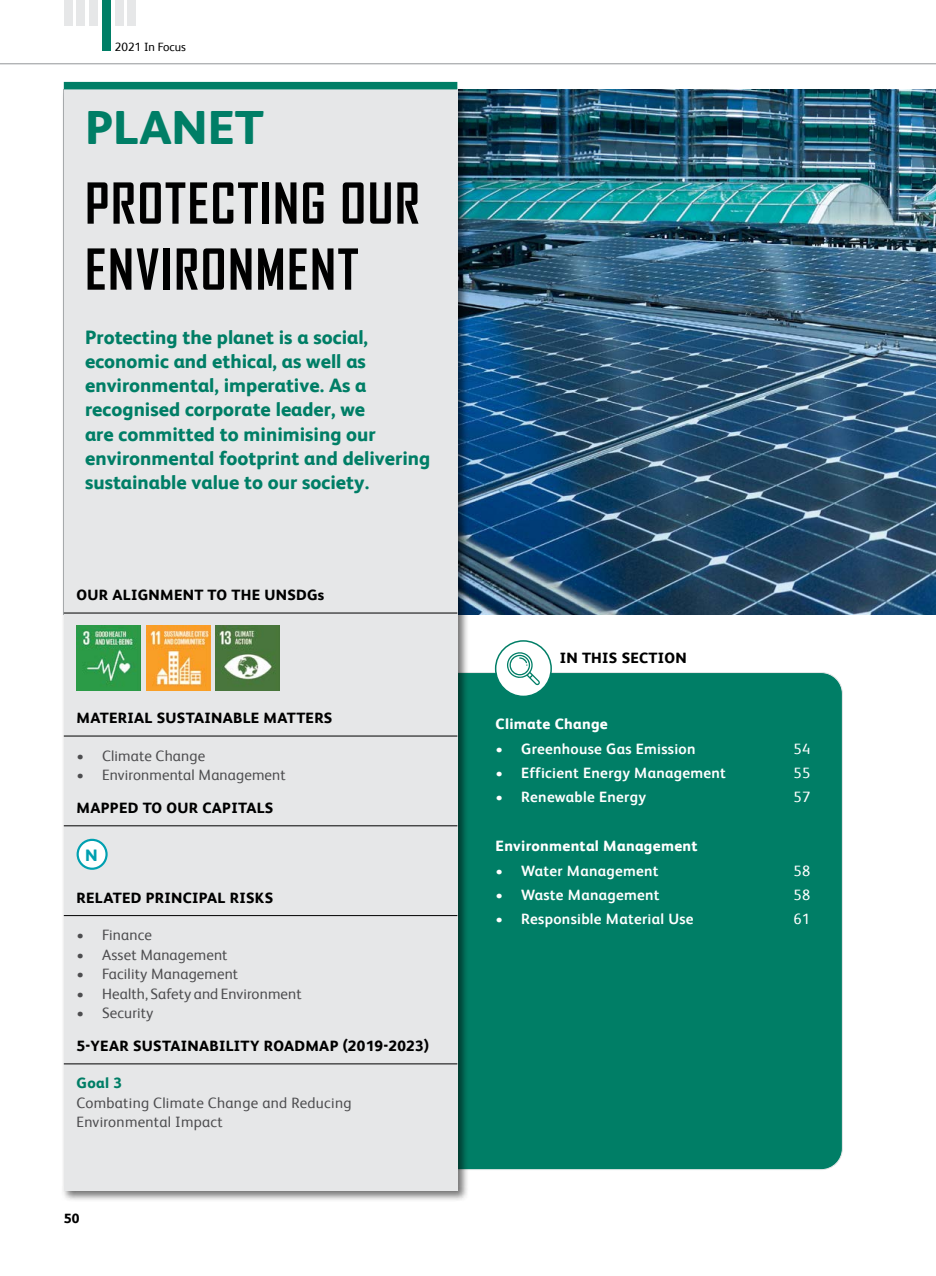
<style>
.page{position:relative;width:936px;height:1276px;background:#fff}
.page>*{position:absolute;margin:0;border:0;box-sizing:border-box;transform-origin:0 0}
.t1{font:700 54px/66px "Agency FB";letter-spacing:.03em;color:#000}
.t2{font:800 48px "FS Albert Pro";color:#007e66}
.t3{font:800 19.5px/24px "FS Albert Pro";color:#007e66}
.t4{font:800 16.65px "FS Albert Pro";color:#00a0b0}
.t5{font:15px/19.5px "FS Albert Pro";letter-spacing:.01em;color:#4d4d4f}
.t6{font:800 15px "FS Albert Pro";letter-spacing:.02em;color:#000}
.t7{font:700 15px "FS Albert Pro";letter-spacing:.02em;color:#fff}
.t8{font:800 15px "FS Albert Pro";letter-spacing:.02em;color:#fff}
.t9{font:15px "FS Albert Pro";letter-spacing:.02em;color:#fff}
.t10{font:800 15px "FS Albert Pro";color:#007e66}
.t11{font:800 13.5px "FS Albert Pro";color:#000}
.t12{font:12px "FS Albert Pro";color:#000}
</style>
<div class="page">
<div style="left:64px;top:0;width:8px;height:26px;background:#e6e7e8"></div>
<div style="left:115px;top:0;width:8px;height:26px;background:#e6e7e8"></div>
<div style="left:89px;top:0;width:9px;height:26px;background:#e6e7e8"></div>
<div style="left:77px;top:0;width:8px;height:26px;background:#e6e7e8"></div>
<div style="left:102px;top:0;width:9px;height:51px;background:#007e66"></div>
<hr style="left:0;top:64px;width:935px;height:1px;background:#939598">
<div style="left:128px;top:0;width:8px;height:26px;background:#e6e7e8"></div>
<div style="left:469px;top:672px;width:374px;height:498px;background:#007e66"></div>
<div style="left:495px;top:641px;width:56px;height:55px;background:#fff;border-radius:50%"></div>
<div style="left:495px;top:640px;width:57px;height:57px;border:2px solid #007e66;border-radius:50%"></div>
<svg style="left:507px;top:652px;width:33px;height:33px"></svg>
<img style="left:469px;top:89px;width:466px;height:526px">
<div style="left:61px;top:87px;width:408px;height:1115px;background:#000;opacity:.55"></div>
<div style="left:64px;top:89px;width:393px;height:1102px;background:#e6e7e8"></div>
<div style="left:64px;top:82px;width:393px;height:7px;background:#007e66"></div>
<hr style="left:64px;top:613px;width:393px;height:1px;background:#000">
<img style="left:77px;top:626px;width:64px;height:64px">
<img style="left:146px;top:626px;width:64px;height:64px">
<img style="left:216px;top:626px;width:64px;height:64px">
<hr style="left:64px;top:736px;width:393px;height:1px;background:#000">
<hr style="left:64px;top:915px;width:393px;height:1px;background:#000">
<hr style="left:64px;top:1063px;width:393px;height:1px;background:#000">
<hr style="left:64px;top:825px;width:393px;height:1px;background:#000">
<div style="left:78px;top:840px;width:28px;height:28px;background:#fff;border-radius:50%"></div>
<div style="left:77px;top:838px;width:31px;height:32px;border:2px solid #00a0b0;border-radius:50%"></div>
<p class="t12" style="left:115px;top:38px;width:73px">2021 In Focus</p>
<h2 class="t2" style="left:85px;top:90px;width:180px">PLANET</h2>
<h1 class="t1" style="left:85px;top:169px;width:336px">PROTECTING OUR<br>ENVIRONMENT</h1>
<p class="t3" style="left:85px;top:324px;width:347px">Protecting the planet is a social, economic and ethical, as well as environmental, imperative. As a recognised corporate leader, we<br>are committed to minimising our environmental footprint and delivering sustainable value to our society.</p>
<p class="t6" style="left:77px;top:583px;width:249px">OUR ALIGNMENT TO THE UNSDGs</p>
<p class="t6" style="left:77px;top:706px;width:257px">MATERIAL SUSTAINABLE MATTERS</p>
<p class="t5" style="left:77px;top:744px;width:130px">• Climate Change</p>
<p class="t5" style="left:77px;top:764px;width:211px">• Environmental Management</p>
<p class="t6" style="left:77px;top:796px;width:198px">MAPPED TO OUR CAPITALS</p>
<p class="t4" style="left:85px;top:842px;width:14px">N</p>
<p class="t6" style="left:77px;top:885px;width:198px">RELATED PRINCIPAL RISKS</p>
<p class="t5" style="left:77px;top:924px;width:77px">• Finance</p>
<p class="t5" style="left:77px;top:943px;width:152px">• Asset Management</p>
<p class="t5" style="left:77px;top:963px;width:163px">• Facility Management</p>
<p class="t5" style="left:77px;top:982px;width:227px">• Health, Safety and Environment</p>
<p class="t5" style="left:77px;top:1002px;width:78px">• Security</p>
<p class="t6" style="left:77px;top:1034px;width:354px">5-YEAR SUSTAINABILITY ROADMAP (2019-2023)</p>
<p class="t10" style="left:77px;top:1071px;width:47px">Goal 3</p>
<p class="t5" style="left:77px;top:1092px;width:276px">Combating Climate Change and Reducing<br>Environmental Impact</p>
<p class="t11" style="left:64px;top:1207px;width:17px">50</p>
<p class="t6" style="left:559px;top:646px;width:129px">IN THIS SECTION</p>
<p class="t8" style="left:495px;top:712px;width:114px">Climate Change</p>
<p class="t7" style="left:495px;top:738px;width:201px">• Greenhouse Gas Emission</p>
<p class="t9" style="left:793px;top:738px;width:18px">54</p>
<p class="t7" style="left:495px;top:762px;width:232px">• Efficient Energy Management</p>
<p class="t9" style="left:793px;top:762px;width:18px">55</p>
<p class="t7" style="left:495px;top:786px;width:152px">• Renewable Energy</p>
<p class="t9" style="left:793px;top:786px;width:18px">57</p>
<p class="t8" style="left:495px;top:834px;width:203px">Environmental Management</p>
<p class="t7" style="left:495px;top:860px;width:164px">• Water Management</p>
<p class="t9" style="left:793px;top:859px;width:18px">58</p>
<p class="t7" style="left:495px;top:884px;width:165px">• Waste Management</p>
<p class="t9" style="left:793px;top:884px;width:18px">58</p>
<p class="t7" style="left:495px;top:908px;width:199px">• Responsible Material Use</p>
<p class="t9" style="left:793px;top:908px;width:18px">61</p>
</div>
